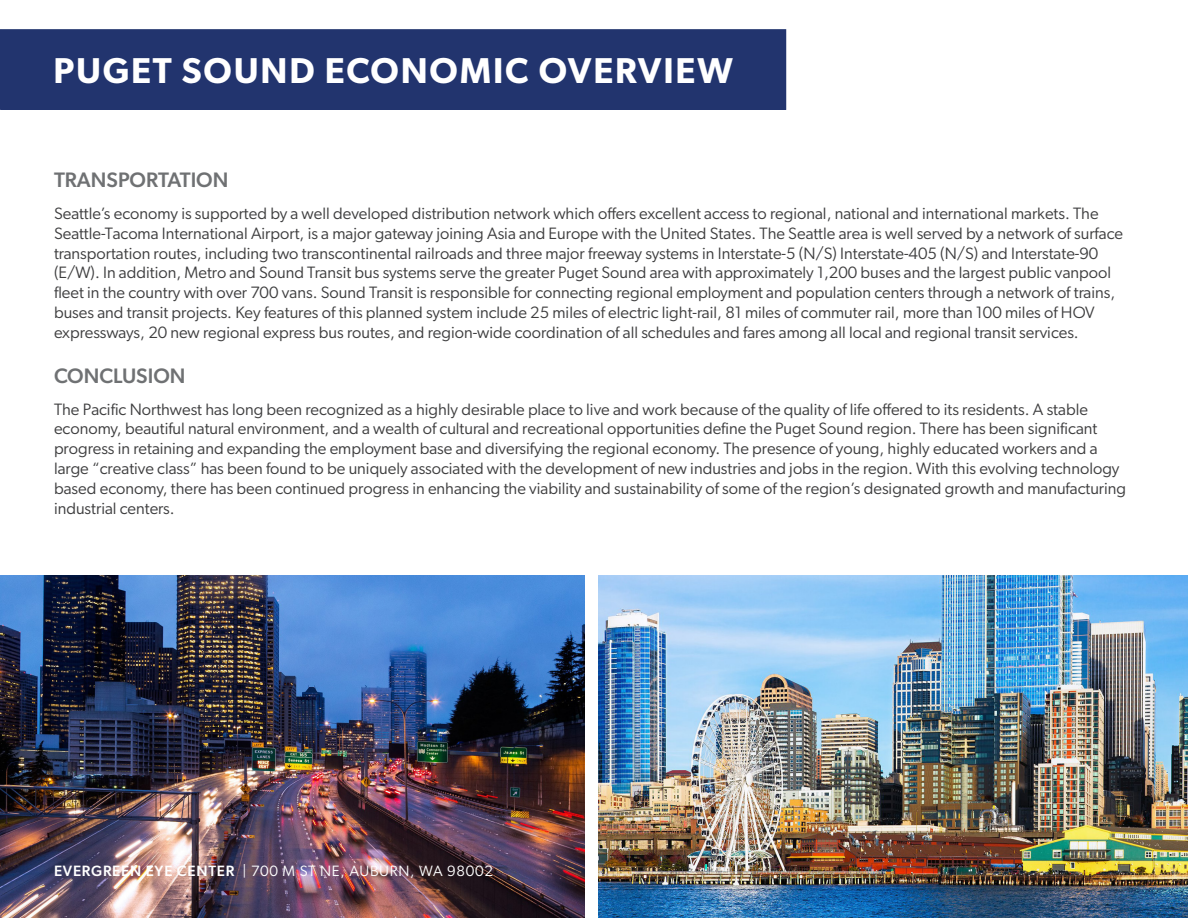
<style>
.page{position:relative;width:1188px;height:918px;background:#fff}
.page>*{position:absolute;margin:0;border:0;box-sizing:border-box;transform-origin:0 0}
.t1{font:600 36px "Gibson";letter-spacing:.05em;color:#fff}
.t2{font:500 21px "Gibson";color:#6f7173}
.t3{font:16.5px/19.8px "Gibson";color:#3e3e3f}
.t4{font:15px "Gibson";letter-spacing:.05em;color:#fff}
.s1{font-weight:500}
</style>
<div class="page">
<div style="left:1px;top:30px;width:784px;height:79px;background:#22346e"></div>
<div style="left:0;top:29px;width:786px;height:81px;border:2px solid #22346e"></div>
<img style="left:0;top:575px;width:585px;height:343px">
<img style="left:598px;top:575px;width:590px;height:343px">
<p class="t1" style="left:53px;top:49px;width:681px">PUGET SOUND ECONOMIC OVERVIEW</p>
<p class="t2" style="left:54px;top:167px;width:176px">TRANSPORTATION</p>
<p class="t3" style="left:54px;top:203px;width:1071px">Seattle’s economy is supported by a well developed distribution network which offers excellent access to regional, national and international markets. The Seattle-Tacoma International Airport, is a major gateway joining Asia and Europe with the United States. The Seattle area is well served by a network of surface transportation routes, including two transcontinental railroads and three major freeway systems in Interstate-5 (N/S) Interstate-405 (N/S) and Interstate-90 (E/W). In addition, Metro and Sound Transit bus systems serve the greater Puget Sound area with approximately 1,200 buses and the largest public vanpool fleet in the country with over 700 vans. Sound Transit is responsible for connecting regional employment and population centers through a network of trains, buses and transit projects. Key features of this planned system include 25 miles of electric light-rail, 81 miles of commuter rail, more than 100 miles of HOV expressways, 20 new regional express bus routes, and region-wide coordination of all schedules and fares among all local and regional transit services.</p>
<p class="t2" style="left:54px;top:363px;width:133px">CONCLUSION</p>
<p class="t3" style="left:54px;top:399px;width:1074px">The Pacific Northwest has long been recognized as a highly desirable place to live and work because of the quality of life offered to its residents. A stable economy, beautiful natural environment, and a wealth of cultural and recreational opportunities define the Puget Sound region. There has been significant progress in retaining and expanding the employment base and diversifying the regional economy. The presence of young, highly educated workers and a large “creative class” has been found to be uniquely associated with the development of new industries and jobs in the region. With this evolving technology based economy, there has been continued progress in enhancing the viability and sustainability of some of the region’s designated growth and manufacturing industrial centers.</p>
<p class="t4" style="left:54px;top:862px;width:441px"><span class="s1">EVERGREEN EYE CENTER</span> | 700 M ST NE, AUBURN, WA 98002</p>
</div>
